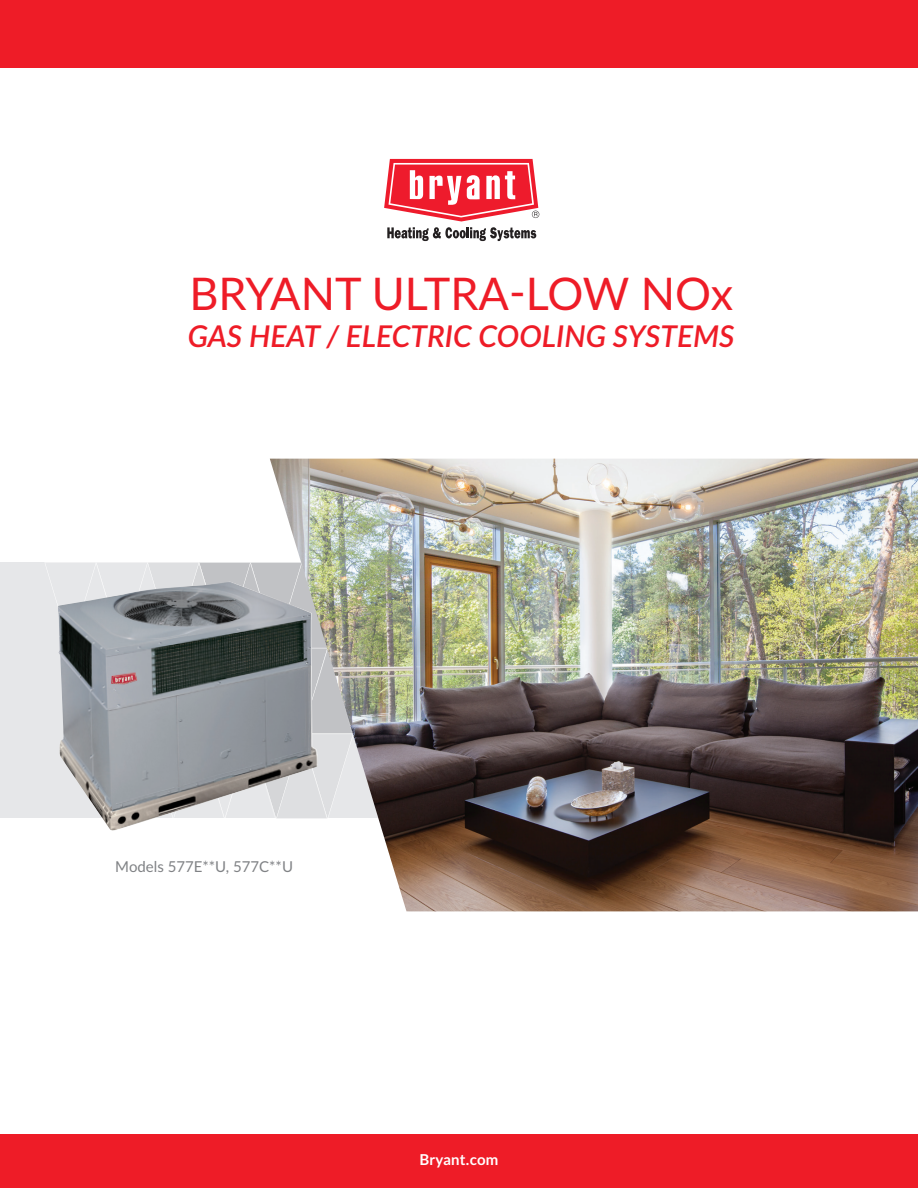
<style>
.page{position:relative;width:918px;height:1188px;background:#fff}
.page>*{position:absolute;margin:0;border:0;box-sizing:border-box;transform-origin:0 0}
.t1{font:45px "Lato";color:#ee1c27}
.t2{font:italic 600 30px "Lato";color:#ee1c27}
.t3{font:15px "Lato";color:#808285}
.t4{font:700 15px "Lato";letter-spacing:.015em;color:#fff}
</style>
<div class="page">
<div style="left:0;top:1134px;width:918px;height:54px;background:#ee1c27"></div>
<div style="left:0;top:562px;width:408px;height:256px;background:#e6e7e9"></div>
<svg style="left:45px;top:562px;width:225px;height:44px"></svg>
<svg style="left:384px;top:159px;width:155px;height:82px"></svg>
<div style="left:0;top:0;width:918px;height:68px;background:#ee1c27"></div>
<img style="left:270px;top:459px;width:648px;height:452px">
<img style="left:58px;top:582px;width:260px;height:249px">
<p class="t1" style="left:189px;top:261px;width:545px">BRYANT ULTRA-LOW NOx</p>
<p class="t2" style="left:188px;top:314px;width:548px">GAS HEAT / ELECTRIC COOLING SYSTEMS</p>
<p class="t3" style="left:115px;top:856px;width:179px">Models 577E**U, 577C**U</p>
<p class="t4" style="left:419px;top:1149px;width:81px">Bryant.com</p>
</div>
